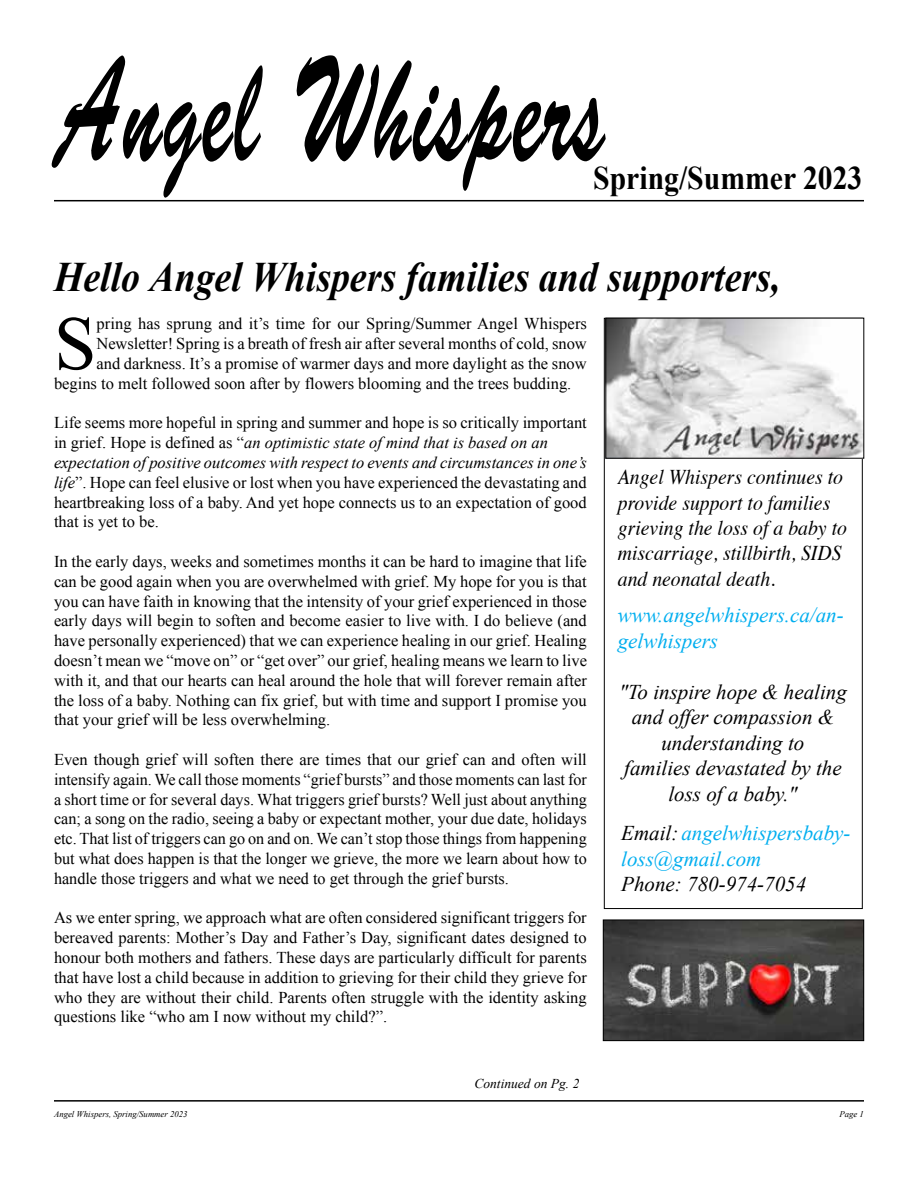
<style>
.page{position:relative;width:918px;height:1188px;background:#fff}
.page>*{position:absolute;margin:0;border:0;box-sizing:border-box;transform-origin:0 0}
.t1{font:151.35px "Brush Script Std";letter-spacing:.03em;color:#000;scale:.54 1}
.t2{font:76.35px "Times New Roman";color:#000}
.t3{font:italic 700 42px "Times New Roman";color:#000;scale:.9 1}
.t4{font:700 33px "Times New Roman";color:#000;scale:.9 1}
.t5{font:italic 21px/25.5px "Times";color:#000;scale:.94 1}
.t6{font:italic 21px/25.5px "Times New Roman";color:#000;text-align:center}
.t7{font:italic 21px/25.5px "Times New Roman";color:#00aeef}
.t8{font:16.5px/19.8px "Times New Roman";color:#000;text-align:justify}
.t9{font:italic 13.5px "Times New Roman";color:#000}
.t10{font:italic 8.7px "Times New Roman";color:#000}
.s1{font-style:italic}
.s2{color:#000}
</style>
<div class="page">
<hr style="left:54px;top:1100px;width:810px;height:2px;background:#000">
<hr style="left:54px;top:200px;width:810px;height:1px;background:#000">
<img style="left:608px;top:320px;width:254px;height:136px">
<img style="left:605px;top:922px;width:257px;height:117px">
<div style="left:603px;top:920px;width:261px;height:121px;border:1px solid #000"></div>
<h1 class="t1" style="left:58px;top:26px;width:1017px">Angel Whispers</h1>
<h3 class="t4" style="left:593px;top:155px;width:301px">Spring/Summer 2023</h3>
<h3 class="t3" style="left:54px;top:247px;width:808px">Hello Angel Whispers families and supporters,</h3>
<h2 class="t2" style="left:54px;top:292px;width:44px">S</h2>
<p class="t8" style="left:96px;top:314px;width:492px">pring has sprung and it’s time for our Spring/Summer Angel Whispers</p>
<p class="t8" style="left:96px;top:333px;width:492px">Newsletter! Spring is a breath of fresh air after several months of cold, snow</p>
<p class="t8" style="left:96px;top:353px;width:492px">and darkness. It’s a promise of warmer days and more daylight as the snow</p>
<p class="t8" style="left:54px;top:373px;width:519px">begins to melt followed soon after by flowers blooming and the trees budding.</p>
<p class="t8" style="left:54px;top:413px;width:534px;text-align:left">Life seems more hopeful in spring and summer and hope is so critically important in grief. Hope is defined as “<span class="s1">an optimistic state of mind that is based on an expectation of positive outcomes with respect to events and circumstances in one’s life</span>”. Hope can feel elusive or lost when you have experienced the devastating and heartbreaking loss of a baby. And yet hope connects us to an expectation of good that is yet to be.</p>
<p class="t8" style="left:54px;top:551px;width:535px">In the early days, weeks and sometimes months it can be hard to imagine that life can be good again when you are overwhelmed with grief. My hope for you is that you can have faith in knowing that the intensity of your grief experienced in those early days will begin to soften and become easier to live with. I do believe (and have personally experienced) that we can experience healing in our grief. Healing doesn’t mean we “move on” or “get over” our grief, healing means we learn to live with it, and that our hearts can heal around the hole that will forever remain after the loss of a baby. Nothing can fix grief, but with time and support I promise you that your grief will be less overwhelming.</p>
<p class="t8" style="left:54px;top:749px;width:534px">Even though grief will soften there are times that our grief can and often will intensify again. We call those moments “grief bursts” and those moments can last for a short time or for several days. What triggers grief bursts? Well just about anything can; a song on the radio, seeing a baby or expectant mother, your due date, holidays etc. That list of triggers can go on and on. We can’t stop those things from happening but what does happen is that the longer we grieve, the more we learn about how to handle those triggers and what we need to get through the grief bursts.</p>
<p class="t8" style="left:54px;top:908px;width:534px">As we enter spring, we approach what are often considered significant triggers for bereaved parents: Mother’s Day and Father’s Day, significant dates designed to honour both mothers and fathers. These days are particularly difficult for parents that have lost a child because in addition to grieving for their child they grieve for who they are without their child. Parents often struggle with the identity asking questions like “who am I now without my child?”.</p>
<p class="t9" style="left:474px;top:1074px;width:107px">Continued on Pg. 2</p>
<p class="t5" style="left:618px;top:463px;width:245px">Angel Whispers continues to provide support to families grieving the loss of a baby to miscarriage, stillbirth, SIDS and neonatal death.</p>
<p class="t7" style="left:618px;top:602px;width:227px">www.angelwhispers.ca/an&shy;gelwhispers</p>
<p class="t6" style="left:619px;top:679px;width:229px">"To inspire hope &amp; healing and offer compassion &amp; understanding to<br>families devastated by the loss of a baby."</p>
<p class="t7" style="left:621px;top:820px;width:231px"><span class="s2">Email:</span> angelwhispersbaby&shy;loss@gmail.com</p>
<p class="t6" style="left:621px;top:871px;width:186px">Phone: 780-974-7054</p>
<p class="t10" style="left:54px;top:1108px;width:135px">Angel Whispers, Spring/Summer 2023</p>
<p class="t10" style="left:839px;top:1108px;width:26px">Page 1</p>
</div>
